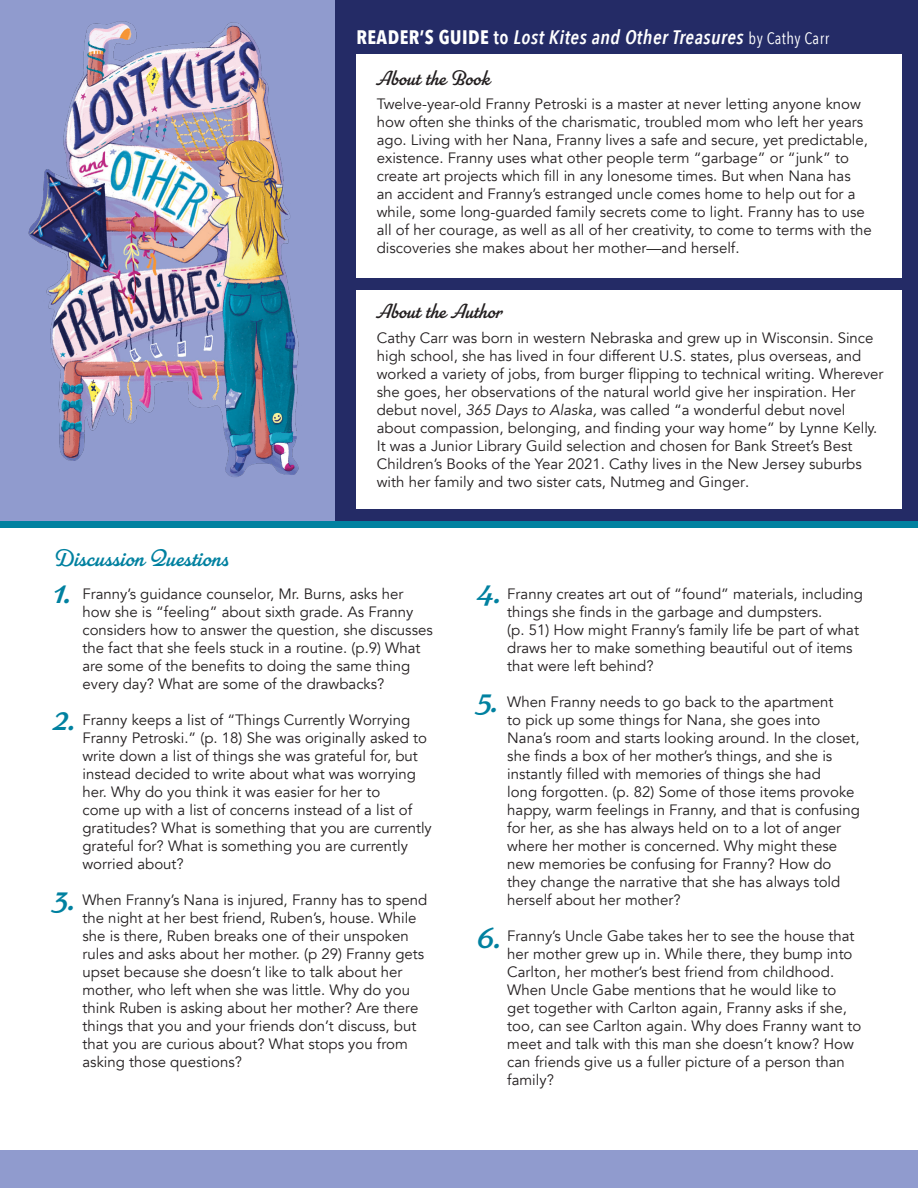
<style>
.page{position:relative;width:918px;height:1188px;background:#fff}
.page>*{position:absolute;margin:0;border:0;box-sizing:border-box;transform-origin:0 0}
.t1{font:36px "Parkside";color:#0081a0}
.t2{font:24px "Parkside";color:#0081a0}
.t3{font:21px "Parkside";color:#231f20}
.t4{font:italic 600 19.5px "Avenir Next Condensed";letter-spacing:.025em;color:#fff}
.t5{font:15px/18px "Avenir";color:#231f20}
.s1{font-weight:700;font-style:normal}
.s2{font-style:normal}
.s3{font-weight:400;font-style:normal;font-size:16.5px}
.s4{font-style:italic}
</style>
<div class="page">
<div style="left:0;top:1150px;width:918px;height:38px;background:#909bce"></div>
<div style="left:0;top:521px;width:918px;height:7px;background:#0081a0"></div>
<div style="left:335px;top:0;width:583px;height:521px;background:#242b66"></div>
<div style="left:356px;top:54px;width:546px;height:223px;background:#fff"></div>
<div style="left:356px;top:290px;width:546px;height:219px;background:#fff"></div>
<div style="left:0;top:0;width:335px;height:521px;background:#909bce"></div>
<img style="left:28px;top:21px;width:271px;height:456px">
<p class="t4" style="left:356px;top:25px;width:474px"><span class="s1">READER’S GUIDE</span> <span class="s2">to</span> Lost Kites and Other Treasures <span class="s3">by Cathy Carr</span></p>
<p class="t3" style="left:377px;top:66px;width:115px">About the Book</p>
<p class="t5" style="left:377px;top:96px;width:496px">Twelve-year-old Franny Petroski is a master at never letting anyone know how often she thinks of the charismatic, troubled mom who left her years ago. Living with her Nana, Franny lives a safe and secure, yet predictable, existence. Franny uses what other people term “garbage” or “junk” to create art projects which fill in any lonesome times. But when Nana has<br>an accident and Franny’s estranged uncle comes home to help out for a while, some long-guarded family secrets come to light. Franny has to use all of her courage, as well as all of her creativity, to come to terms with the discoveries she makes about her mother—and herself.</p>
<p class="t3" style="left:377px;top:299px;width:127px">About the Author</p>
<p class="t5" style="left:377px;top:329px;width:508px">Cathy Carr was born in western Nebraska and grew up in Wisconsin. Since high school, she has lived in four different U.S. states, plus overseas, and worked a variety of jobs, from burger flipping to technical writing. Wherever she goes, her observations of the natural world give her inspiration. Her debut novel, <span class="s4">365 Days to Alaska,</span> was called “a wonderful debut novel about compassion, belonging, and finding your way home” by Lynne Kelly.<br>It was a Junior Library Guild selection and chosen for Bank Street’s Best Children’s Books of the Year 2021. Cathy lives in the New Jersey suburbs with her family and two sister cats, Nutmeg and Ginger.</p>
<p class="t2" style="left:53px;top:544px;width:178px">Discussion Questions</p>
<p class="t5" style="left:82px;top:585px;width:352px">Franny’s guidance counselor, Mr. Burns, asks her how she is “feeling” about sixth grade. As Franny considers how to answer the question, she discusses the fact that she feels stuck in a routine. (p.9) What are some of the benefits to doing the same thing every day? What are some of the drawbacks?</p>
<p class="t5" style="left:82px;top:711px;width:351px">Franny keeps a list of “Things Currently Worrying Franny Petroski.” (p. 18) She was originally asked to write down a list of things she was grateful for, but instead decided to write about what was worrying her. Why do you think it was easier for her to<br>come up with a list of concerns instead of a list of gratitudes? What is something that you are currently grateful for? What is something you are currently worried about?</p>
<p class="t5" style="left:82px;top:891px;width:346px">When Franny’s Nana is injured, Franny has to spend the night at her best friend, Ruben’s, house. While she is there, Ruben breaks one of their unspoken rules and asks about her mother. (p 29) Franny gets upset because she doesn’t like to talk about her mother, who left when she was little. Why do you think Ruben is asking about her mother? Are there things that you and your friends don’t discuss, but that you are curious about? What stops you from asking those questions?</p>
<p class="t1" style="left:53px;top:570px;width:21px">1.</p>
<p class="t1" style="left:53px;top:697px;width:25px">2.</p>
<p class="t1" style="left:53px;top:877px;width:25px">3.</p>
<p class="t1" style="left:477px;top:570px;width:27px">4.</p>
<p class="t1" style="left:477px;top:679px;width:24px">5.</p>
<p class="t1" style="left:477px;top:915px;width:27px">6.</p>
<p class="t5" style="left:507px;top:585px;width:357px">Franny creates art out of “found” materials, including things she finds in the garbage and dumpsters.</p>
<p class="t5" style="left:507px;top:621px;width:353px">(p. 51) How might Franny’s family life be part of what draws her to make something beautiful out of items that were left behind?</p>
<p class="t5" style="left:507px;top:693px;width:354px">When Franny needs to go back to the apartment<br>to pick up some things for Nana, she goes into Nana’s room and starts looking around. In the closet, she finds a box of her mother’s things, and she is instantly filled with memories of things she had<br>long forgotten. (p. 82) Some of those items provoke happy, warm feelings in Franny, and that is confusing for her, as she has always held on to a lot of anger where her mother is concerned. Why might these new memories be confusing for Franny? How do they change the narrative that she has always told herself about her mother?</p>
<p class="t5" style="left:507px;top:927px;width:356px">Franny’s Uncle Gabe takes her to see the house that her mother grew up in. While there, they bump into Carlton, her mother’s best friend from childhood.<br>When Uncle Gabe mentions that he would like to get together with Carlton again, Franny asks if she, too, can see Carlton again. Why does Franny want to meet and talk with this man she doesn’t know? How can friends give us a fuller picture of a person than family?</p>
</div>
